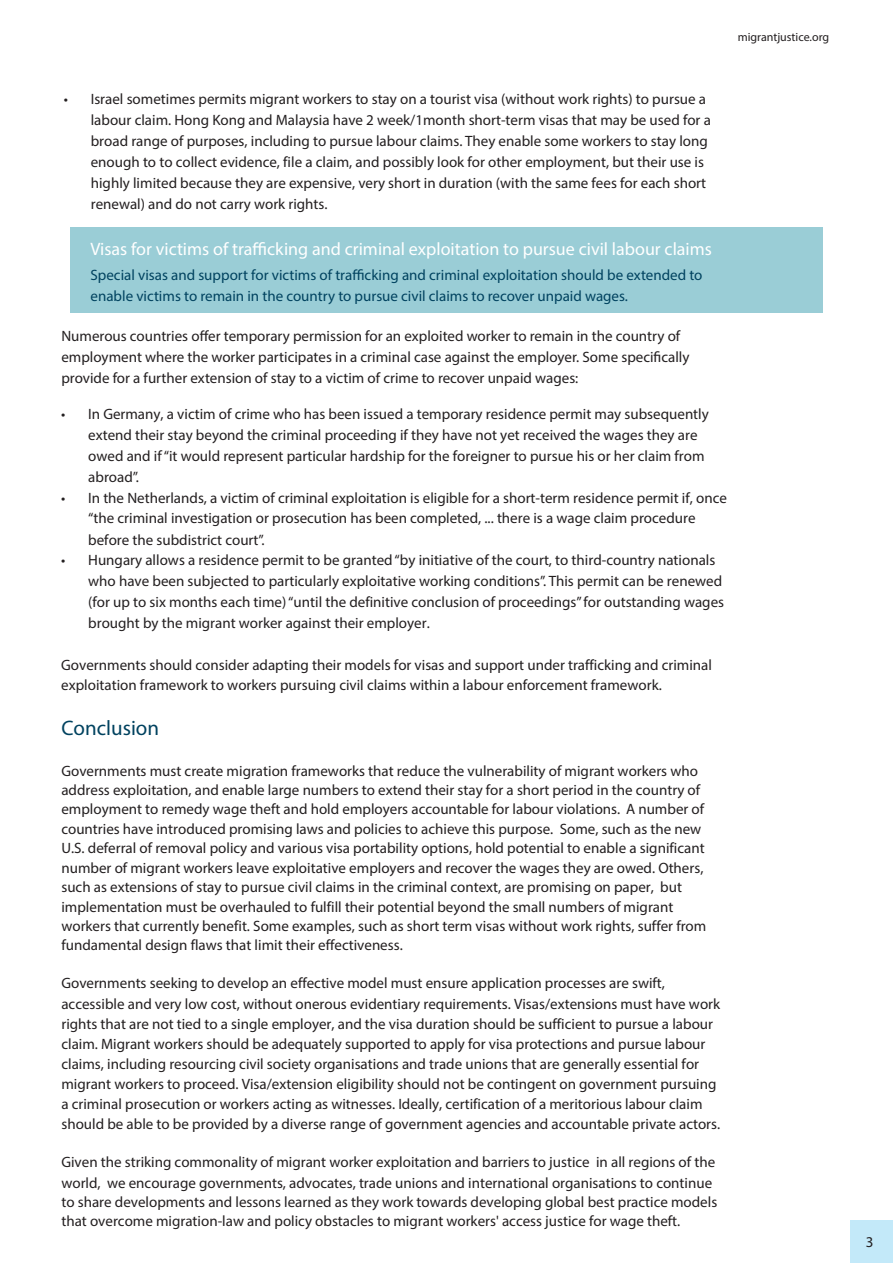
<style>
.page{position:relative;width:893px;height:1263px;background:#fff}
.page>*{position:absolute;margin:0;border:0;box-sizing:border-box;transform-origin:0 0}
.Migrant_Justice_-_Bo{font:21px "Myriad Pro";color:#00425f}
.Text_Box_-_Body{font:18px "Myriad Pro";color:#fff}
.Migrant_Justice_-_Bo-2{font:15px/21px "Myriad Pro";color:#231f20}
.Text_Box_-_Body-2{font:15px/21px "Myriad Pro";color:#00425f}
.t1{font:12px "Myriad Pro";color:#231f20}
</style>
<div class="page">
<div style="left:70px;top:227px;width:753px;height:85px;background:#9acdd6"></div>
<div style="left:850px;top:1220px;width:43px;height:43px;background:#c3e9f9"></div>
<p class="t1" style="left:738px;top:30px;width:93px">migrantjustice.org</p>
<p class="Migrant_Justice_-_Bo-2" style="left:91px;top:88px;width:622px;text-indent:-27px">• Israel sometimes permits migrant workers to stay on a tourist visa (without work rights) to pursue a labour claim. Hong Kong and Malaysia have 2 week/1month short-term visas that may be used for a broad range of purposes, including to pursue labour claims. They enable some workers to stay long enough to to collect evidence, file a claim, and possibly look for other employment, but their use is highly limited because they are expensive, very short in duration (with the same fees for each short renewal) and do not carry work rights.</p>
<p class="Text_Box_-_Body" style="left:91px;top:238px;width:623px">Visas for victims of trafficking and criminal exploitation to pursue civil labour claims</p>
<p class="Text_Box_-_Body-2" style="left:91px;top:264px;width:613px">Special visas and support for victims of trafficking and criminal exploitation should be extended to enable victims to remain in the country to pursue civil claims to recover unpaid wages.</p>
<p class="Migrant_Justice_-_Bo-2" style="left:61px;top:325px;width:630px">Numerous countries offer temporary permission for an exploited worker to remain in the country of employment where the worker participates in a criminal case against the employer. Some specifically provide for a further extension of stay to a victim of crime to recover unpaid wages:</p>
<p class="Migrant_Justice_-_Bo-2" style="left:88px;top:404px;width:622px;text-indent:-27px">• In Germany, a victim of crime who has been issued a temporary residence permit may subsequently extend their stay beyond the criminal proceeding if they have not yet received the wages they are owed and if “it would represent particular hardship for the foreigner to pursue his or her claim from abroad”.</p>
<p class="Migrant_Justice_-_Bo-2" style="left:88px;top:487px;width:640px;text-indent:-27px">• In the Netherlands, a victim of criminal exploitation is eligible for a short-term residence permit if, once “the criminal investigation or prosecution has been completed, ... there is a wage claim procedure before the subdistrict court”.</p>
<p class="Migrant_Justice_-_Bo-2" style="left:88px;top:549px;width:637px;text-indent:-27px">• Hungary allows a residence permit to be granted “by initiative of the court, to third-country nationals who have been subjected to particularly exploitative working conditions”. This permit can be renewed (for up to six months each time) “until the definitive conclusion of proceedings” for outstanding wages brought by the migrant worker against their employer.</p>
<p class="Migrant_Justice_-_Bo-2" style="left:61px;top:654px;width:652px">Governments should consider adapting their models for visas and support under trafficking and criminal exploitation framework to workers pursuing civil claims within a labour enforcement framework.</p>
<p class="Migrant_Justice_-_Bo" style="left:61px;top:715px;width:99px">Conclusion</p>
<p class="Migrant_Justice_-_Bo-2" style="left:61px;top:760px;width:646px;line-height:19.5px">Governments must create migration frameworks that reduce the vulnerability of migrant workers who address exploitation, and enable large numbers to extend their stay for a short period in the country of employment to remedy wage theft and hold employers accountable for labour violations. A number of countries have introduced promising laws and policies to achieve this purpose. Some, such as the new U.S. deferral of removal policy and various visa portability options, hold potential to enable a significant number of migrant workers leave exploitative employers and recover the wages they are owed. Others, such as extensions of stay to pursue civil claims in the criminal context, are promising on paper, but implementation must be overhauled to fulfill their potential beyond the small numbers of migrant workers that currently benefit. Some examples, such as short term visas without work rights, suffer from fundamental design flaws that limit their effectiveness.</p>
<p class="Migrant_Justice_-_Bo-2" style="left:61px;top:973px;width:660px;line-height:20.1px">Governments seeking to develop an effective model must ensure application processes are swift, accessible and very low cost, without onerous evidentiary requirements. Visas/extensions must have work rights that are not tied to a single employer, and the visa duration should be sufficient to pursue a labour claim. Migrant workers should be adequately supported to apply for visa protections and pursue labour claims, including resourcing civil society organisations and trade unions that are generally essential for migrant workers to proceed. Visa/extension eligibility should not be contingent on government pursuing a criminal prosecution or workers acting as witnesses. Ideally, certification of a meritorious labour claim should be able to be provided by a diverse range of government agencies and accountable private actors.</p>
<p class="Migrant_Justice_-_Bo-2" style="left:61px;top:1152px;width:657px;line-height:19.6px">Given the striking commonality of migrant worker exploitation and barriers to justice in all regions of the world, we encourage governments, advocates, trade unions and international organisations to continue to share developments and lessons learned as they work towards developing global best practice models that overcome migration-law and policy obstacles to migrant workers' access justice for wage theft.</p>
<p class="Migrant_Justice_-_Bo-2" style="left:866px;top:1231px;width:9px">3</p>
</div>
